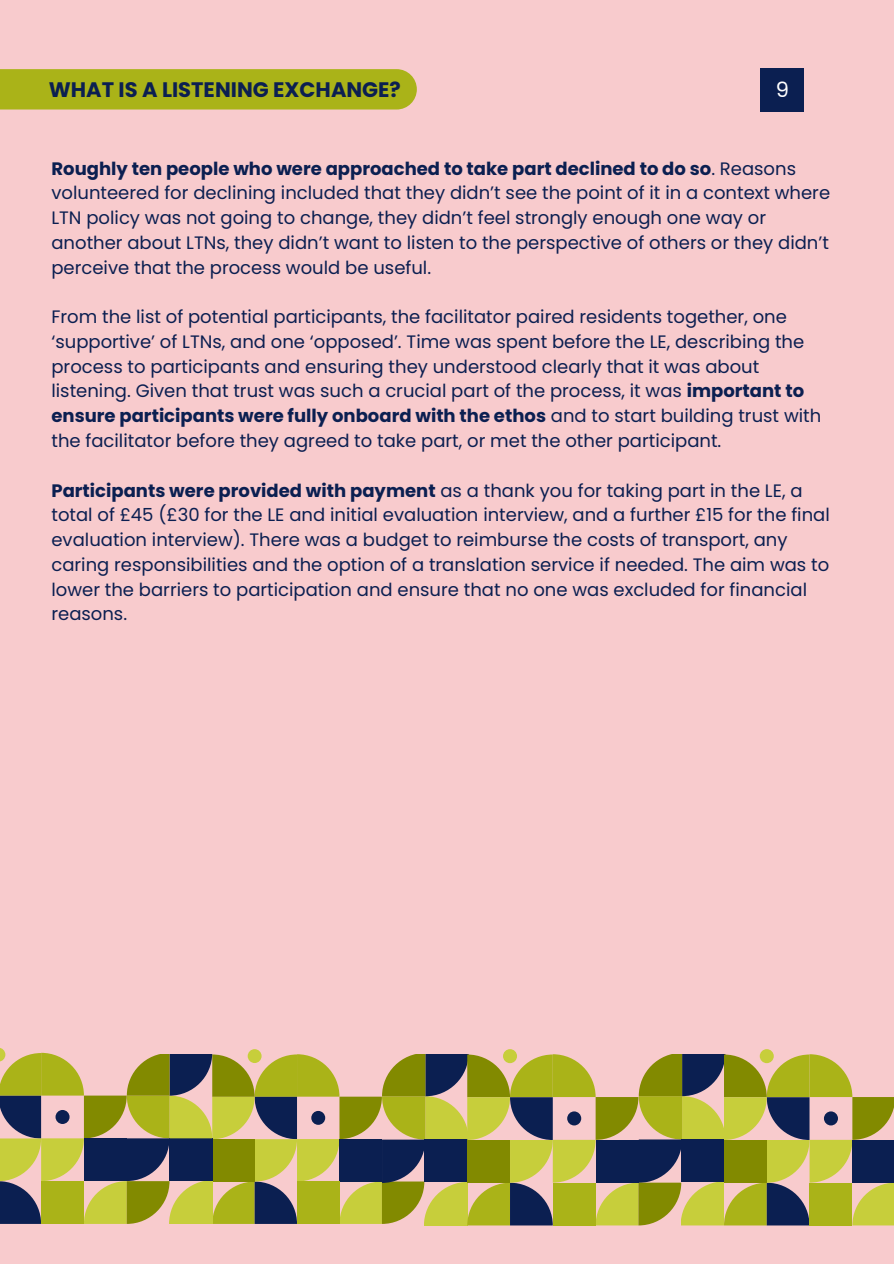
<style>
.page{position:relative;width:894px;height:1264px;background:#fff}
.page>*{position:absolute;margin:0;border:0;box-sizing:border-box;transform-origin:0 0}
.t1{font:700 21px "Poppins";color:#0b1f51}
.t2{font:21px "Poppins";color:#fff}
.t3{font:18px/24.8px "Poppins";color:#0b1f51}
.s1{font-weight:700}
</style>
<div class="page">
<div style="left:0;top:0;width:893px;height:1263px;background:#f8cbcd"></div>
<div style="left:760px;top:68px;width:44px;height:44px;background:#0b1f51"></div>
<svg style="left:0;top:1048px;width:893px;height:177px"></svg>
<div style="left:852px;top:1139px;width:41px;height:43px;background:#0b1f51"></div>
<div style="left:809px;top:1182px;width:43px;height:43px;background:#aab318"></div>
<div style="left:823px;top:1111px;width:14px;height:14px;background:#0b1f51;border-radius:50%"></div>
<div style="left:0;top:69px;width:416px;height:40px;background:#aab318"></div>
<p class="t1" style="left:49px;top:75px;width:353px">WHAT IS A LISTENING EXCHANGE?</p>
<p class="t2" style="left:775px;top:75px;width:15px">9</p>
<p class="t3" style="left:51px;top:156px;width:780px"><span class="s1">Roughly ten people who were approached to take part declined to do so</span>. Reasons volunteered for declining included that they didn’t see the point of it in a context where LTN policy was not going to change, they didn’t feel strongly enough one way or another about LTNs, they didn’t want to listen to the perspective of others or they didn’t perceive that the process would be useful.</p>
<p class="t3" style="left:51px;top:304px;width:771px">From the list of potential participants, the facilitator paired residents together, one ‘supportive’ of LTNs, and one ‘opposed’. Time was spent before the LE, describing the process to participants and ensuring they understood clearly that it was about listening. Given that trust was such a crucial part of the process, it was <span class="s1">important to ensure participants were fully onboard with the ethos</span> and to start building trust with the facilitator before they agreed to take part, or met the other participant.</p>
<p class="t3" style="left:51px;top:478px;width:779px"><span class="s1">Participants were provided with payment</span> as a thank you for taking part in the LE, a total of £45 (£30 for the LE and initial evaluation interview, and a further £15 for the final evaluation interview). There was a budget to reimburse the costs of transport, any caring responsibilities and the option of a translation service if needed. The aim was to lower the barriers to participation and ensure that no one was excluded for financial reasons.</p>
</div>
